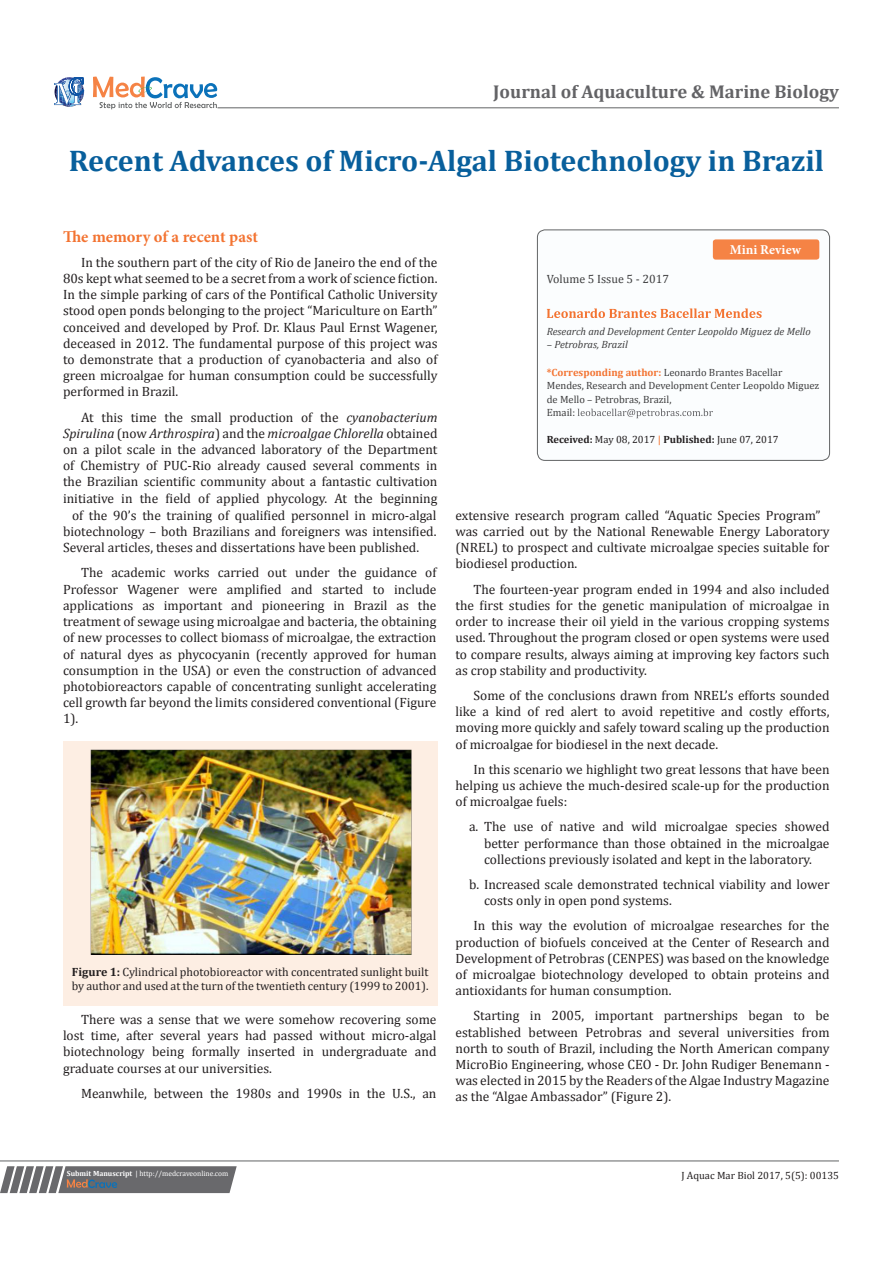
<style>
.page{position:relative;width:893px;height:1263px;background:#fff}
.page>*{position:absolute;margin:0;border:0;box-sizing:border-box;transform-origin:0 0}
.t1{font:700 30px "Cambria";color:#085f9c}
.t2{font:700 18.6px "Cambria";color:#636366}
.List_Paragraph{font:700 16.5px "Minion Pro";color:#f37331}
.t3{font:13.5px/16.2px "Cambria";color:#231f20;text-align:justify}
.t4{font:700 13.5px "Minion Pro";letter-spacing:.005em;color:#fff}
.t5{font:12px/14.4px "Cambria";color:#231f20}
.t6{font:12px "Cambria";color:#3e3e3f}
.t7{font:10.5px/13.5px "Cambria";color:#3e3e3f}
.t8{font:10.5px "Cambria";color:#231f20}
.t9{font:italic 10.5px "Cambria";color:#3e3e3f}
.t10{font:7.5px "Cambria";color:#fff}
.s1{font-style:italic}
.s2{font-weight:700}
.s3{font-weight:700;color:#f37331}
.s4{font-weight:700;color:#f58345}
</style>
<div class="page">
<svg style="left:54px;top:77px;width:30px;height:30px"></svg>
<svg style="left:93px;top:77px;width:124px;height:32px"></svg>
<svg style="left:0;top:1166px;width:237px;height:27px;background:#78787a"></svg>
<hr style="left:0;top:1161px;width:839px;height:1px;background:#626465">
<hr style="left:218px;top:108px;width:621px;height:1px;background:#626465">
<div style="left:537px;top:230px;width:293px;height:230px;background:#fbfdfe;border-radius:8px"></div>
<svg style="left:547px;top:308px;width:215px;height:10px"></svg>
<svg style="left:577px;top:409px;width:136px;height:9px"></svg>
<div style="left:537px;top:229px;width:293px;height:232px;border:1px solid #626465;border-radius:8px"></div>
<div style="left:713px;top:239px;width:106px;height:21px;background:#f58345;border-radius:3px"></div>
<div style="left:63px;top:741px;width:375px;height:265px;background:#fdeee3"></div>
<img style="left:90px;top:750px;width:321px;height:205px">
<p class="t2" style="left:493px;top:79px;width:347px">Journal of Aquaculture &amp; Marine Biology</p>
<p class="t1" style="left:69px;top:140px;width:757px">Recent Advances of Micro-Algal Biotechnology in Brazil</p>
<p class="List_Paragraph" style="left:63px;top:225px;width:196px">The memory of a recent past</p>
<p class="t3" style="left:63px;top:254px;width:376px;text-indent:18px">In the southern part of the city of Rio de Janeiro the end of the 80s kept what seemed to be a secret from a work of science fiction.<br>In the simple parking of cars of the Pontifical Catholic University stood open ponds belonging to the project “Mariculture on Earth” conceived and developed by Prof. Dr. Klaus Paul Ernst Wagener, deceased in 2012. The fundamental purpose of this project was to demonstrate that a production of cyanobacteria and also of green microalgae for human consumption could be successfully performed in Brazil.</p>
<p class="t3" style="left:63px;top:409px;width:376px;text-indent:18px">At this time the small production of the <span class="s1">cyanobacterium Spirulina</span> (now <span class="s1">Arthrospira</span>) and the <span class="s1">microalgae Chlorella</span> obtained on a pilot scale in the advanced laboratory of the Department of Chemistry of PUC-Rio already caused several comments in the Brazilian scientific community about a fantastic cultivation initiative in the field of applied phycology. At the beginning</p>
<p class="t3" style="left:63px;top:507px;width:375px;text-indent:9px">of the 90’s the training of qualified personnel in micro-algal biotechnology – both Brazilians and foreigners was intensified.<br>Several articles, theses and dissertations have been published.</p>
<p class="t3" style="left:63px;top:565px;width:375px;text-indent:18px">The academic works carried out under the guidance of Professor Wagener were amplified and started to include applications as important and pioneering in Brazil as the treatment of sewage using microalgae and bacteria, the obtaining of new processes to collect biomass of microalgae, the extraction of natural dyes as phycocyanin (recently approved for human consumption in the USA) or even the construction of advanced photobioreactors capable of concentrating sunlight accelerating cell growth far beyond the limits considered conventional (Figure 1).</p>
<p class="t5" style="left:72px;top:964px;width:358px"><span class="s2">Figure 1:</span> Cylindrical photobioreactor with concentrated sunlight built by author and used at the turn of the twentieth century (1999 to 2001).</p>
<p class="t3" style="left:63px;top:1011px;width:375px;text-indent:18px">There was a sense that we were somehow recovering some lost time, after several years had passed without micro-algal biotechnology being formally inserted in undergraduate and graduate courses at our universities.</p>
<p class="t3" style="left:81px;top:1085px;width:357px">Meanwhile, between the 1980s and 1990s in the U.S., an</p>
<p class="t6" style="left:547px;top:272px;width:124px">Volume 5 Issue 5 - 2017</p>
<p class="t4" style="left:730px;top:241px;width:73px">Mini Review</p>
<p class="t9" style="left:547px;top:324px;width:265px">Research and Development Center Leopoldo Miguez de Mello</p>
<p class="t9" style="left:547px;top:337px;width:83px">– Petrobras, Brazil</p>
<p class="t7" style="left:547px;top:365px;width:274px"><span class="s3">*Corresponding author:</span> Leonardo Brantes Bacellar<br>Mendes, Research and Development Center Leopoldo Miguez de Mello – Petrobras, Brazil,</p>
<p class="t7" style="left:547px;top:406px;width:30px">Email:</p>
<p class="t8" style="left:547px;top:433px;width:233px"><span class="s2">Received:</span> May 08, 2017 <span class="s4">|</span> <span class="s2">Published:</span> June 07, 2017</p>
<p class="t3" style="left:455px;top:507px;width:376px;text-align:left">extensive research program called “Aquatic Species Program” was carried out by the National Renewable Energy Laboratory (NREL) to prospect and cultivate microalgae species suitable for biodiesel production.</p>
<p class="t3" style="left:455px;top:581px;width:376px;text-indent:18px">The fourteen-year program ended in 1994 and also included the first studies for the genetic manipulation of microalgae in order to increase their oil yield in the various cropping systems used. Throughout the program closed or open systems were used to compare results, always aiming at improving key factors such as crop stability and productivity.</p>
<p class="t3" style="left:455px;top:687px;width:376px;text-indent:18px">Some of the conclusions drawn from NREL’s efforts sounded like a kind of red alert to avoid repetitive and costly efforts, moving more quickly and safely toward scaling up the production of microalgae for biodiesel in the next decade.</p>
<p class="t3" style="left:455px;top:761px;width:376px;text-indent:18px">In this scenario we highlight two great lessons that have been helping us achieve the much-desired scale-up for the production of microalgae fuels:</p>
<p class="t3" style="left:484px;top:818px;width:347px;text-indent:-15px">a. The use of native and wild microalgae species showed better performance than those obtained in the microalgae collections previously isolated and kept in the laboratory.</p>
<p class="t3" style="left:484px;top:876px;width:347px;text-indent:-15px">b. Increased scale demonstrated technical viability and lower costs only in open pond systems.</p>
<p class="t3" style="left:455px;top:917px;width:376px;text-indent:18px">In this way the evolution of microalgae researches for the production of biofuels conceived at the Center of Research and Development of Petrobras (CENPES) was based on the knowledge of microalgae biotechnology developed to obtain proteins and antioxidants for human consumption.</p>
<p class="t3" style="left:455px;top:1007px;width:376px;text-indent:18px">Starting in 2005, important partnerships began to be established between Petrobras and several universities from north to south of Brazil, including the North American company MicroBio Engineering, whose CEO - Dr. John Rudiger Benemann - was elected in 2015 by the Readers of the Algae Industry Magazine as the “Algae Ambassador” (Figure 2).</p>
<p class="t10" style="left:67px;top:1169px;width:163px"><span class="s2">Submit Manuscript</span> | http://medcraveonline.com</p>
<p class="t8" style="left:681px;top:1169px;width:159px">J Aquac Mar Biol 2017, 5(5): 00135</p>
</div>
